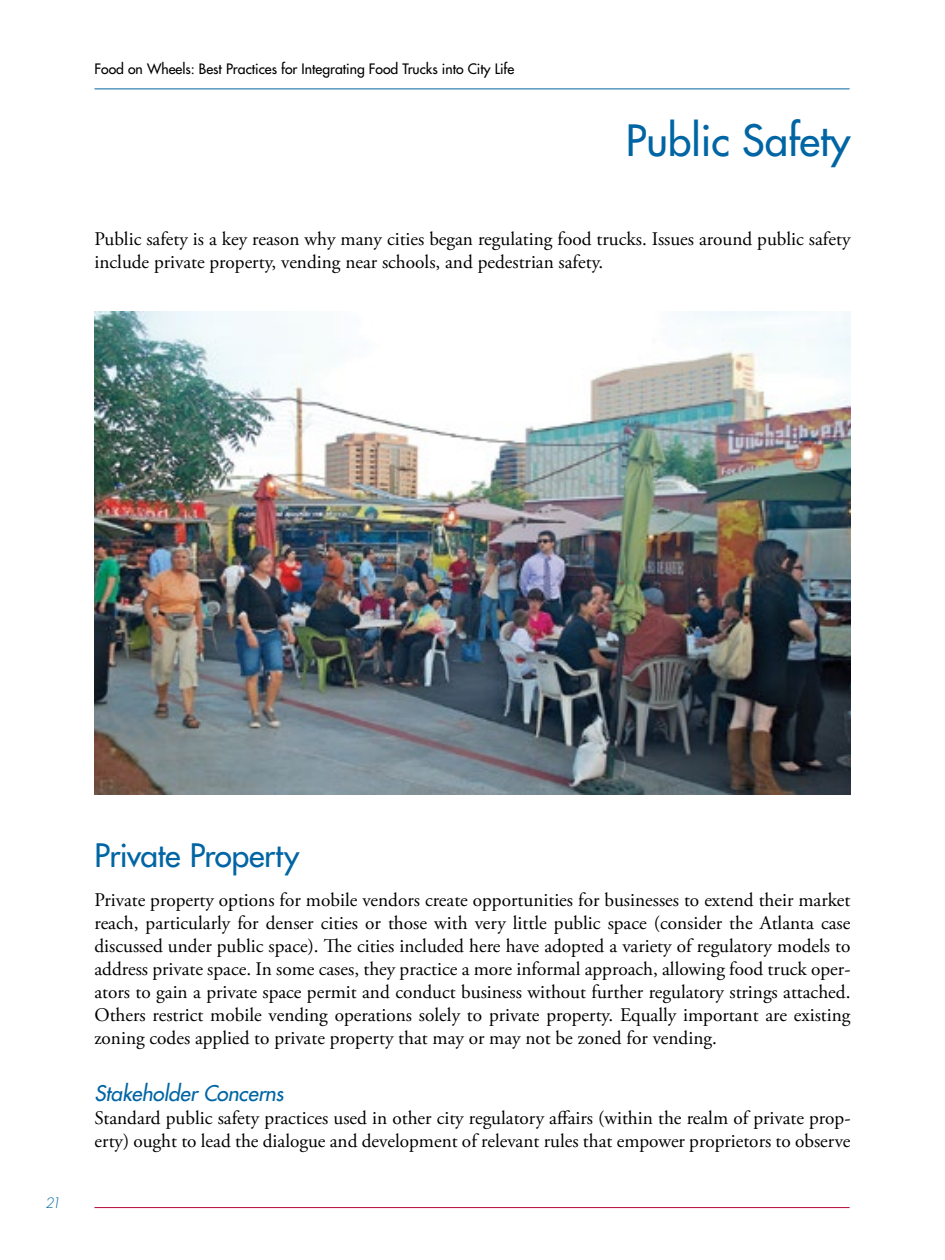
<style>
.page{position:relative;width:945px;height:1260px;background:#fff}
.page>*{position:absolute;margin:0;border:0;box-sizing:border-box;transform-origin:0 0}
.t1{font:42px "Futura";color:#0065a4}
.t2{font:31.5px "Futura";letter-spacing:-.01em;color:#0065a4}
.t3{font:italic 21px "Futura";letter-spacing:-.005em;color:#0065a4}
.t4{font:19.25px/23.1px "Adobe Garamond Pro";color:#000}
.t5{font:14px "Futura";color:#000}
.t6{font:italic 300 14px "Futura";color:#0065a4}
</style>
<div class="page">
<hr style="left:95px;top:88px;width:755px;height:1px;background:#0065a4">
<hr style="left:95px;top:1207px;width:755px;height:1px;background:#b30838">
<img style="left:94px;top:312px;width:756px;height:482px">
<p class="t5" style="left:94px;top:60px;width:421px">Food on Wheels: Best Practices for Integrating Food Trucks into City Life</p>
<p class="t1" style="left:626px;top:114px;width:226px">Public Safety</p>
<p class="t4" style="left:94px;top:228px;width:758px">Public safety is a key reason why many cities began regulating food trucks. Issues around public safety include private property, vending near schools, and pedestrian safety.</p>
<p class="t6" style="left:45px;top:1194px;width:17px">21</p>
<p class="t2" style="left:94px;top:835px;width:206px">Private Property</p>
<p class="t4" style="left:94px;top:889px;width:758px;text-align:justify">Private property options for mobile vendors create opportunities for businesses to extend their market reach, particularly for denser cities or those with very little public space (consider the Atlanta case discussed under public space). Te cities included here have adopted a variety of regulatory models to address private space. In some cases, they practice a more informal approach, allowing food truck oper&shy;ators to gain a private space permit and conduct business without further regulatory strings attached.<br>Others restrict mobile vending operations solely to private property. Equally important are existing zoning codes applied to private property that may or may not be zoned for vending.</p>
<p class="t3" style="left:94px;top:1080px;width:191px">Stakeholder Concerns</p>
<p class="t4" style="left:94px;top:1107px;width:758px">Standard public safety practices used in other city regulatory afairs (within the realm of private prop&shy;erty) ought to lead the dialogue and development of relevant rules that empower proprietors to observe</p>
</div>
